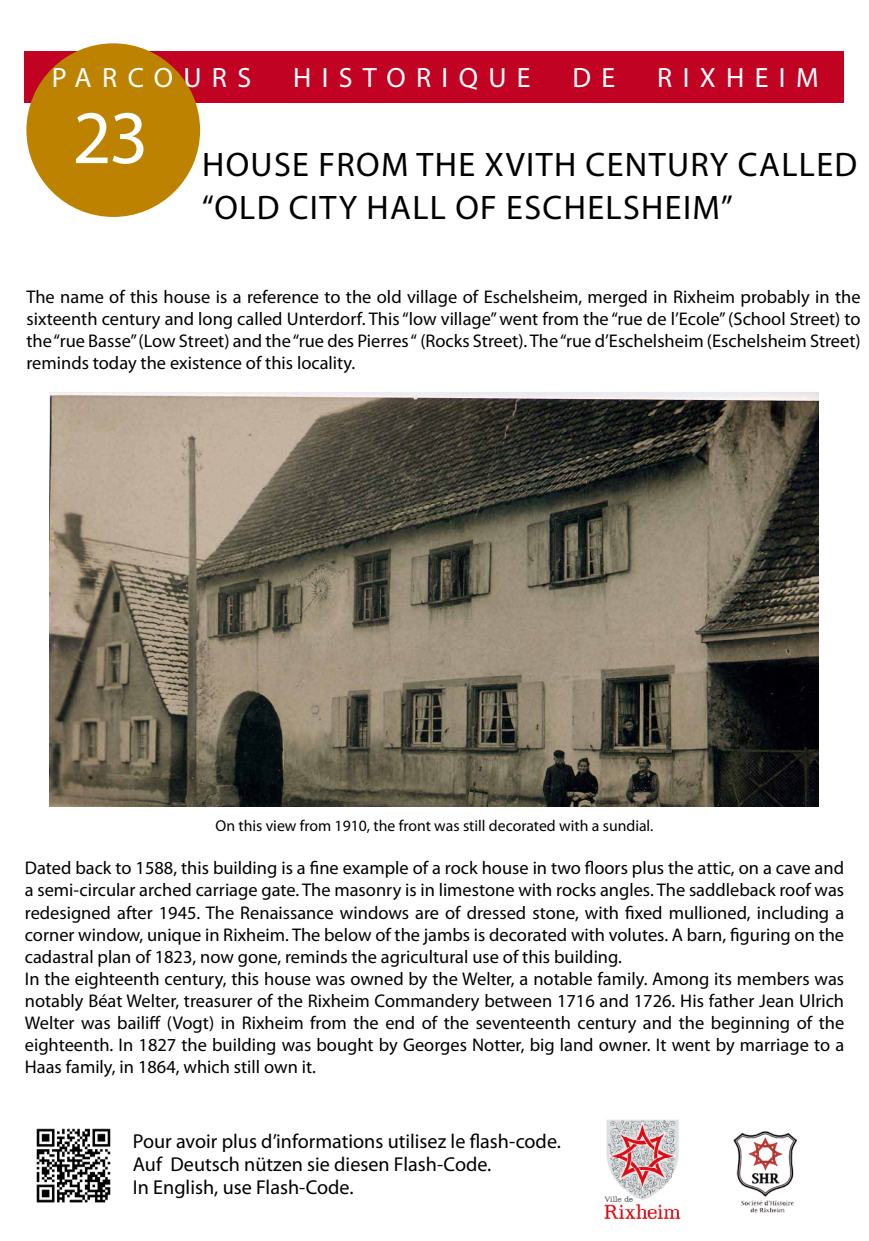
<style>
.page{position:relative;width:869px;height:1241px;background:#fff}
.page>*{position:absolute;margin:0;border:0;box-sizing:border-box;transform-origin:0 0}
.t1{font:76.12px "Myriad Pro";color:#fff}
.t2{font:34.12px/42.9px "Myriad Pro";letter-spacing:.04em;color:#000}
.t3{font:28px "Myriad Pro";letter-spacing:.37em;color:#fff}
.t4{font:20.12px/22.8px "Myriad Pro";color:#000}
.t5{font:18.38px/22.1px "Myriad Pro";color:#000;text-align:justify}
.t6{font:15.75px "Myriad Pro";color:#000}
</style>
<div class="page">
<div style="left:25px;top:51px;width:818px;height:52px;background:#c10222"></div>
<div style="left:26px;top:43px;width:174px;height:174px;background:#bd8300;border-radius:50%"></div>
<img style="left:733px;top:1131px;width:65px;height:82px">
<img style="left:604px;top:1119px;width:76px;height:99px">
<img style="left:36px;top:1128px;width:75px;height:75px">
<img style="left:50px;top:392px;width:767px;height:414px">
<h3 class="t3" style="left:52px;top:60px;width:201px">Parcours</h3>
<h3 class="t3" style="left:293px;top:60px;width:239px">historique</h3>
<h3 class="t3" style="left:572px;top:60px;width:44px">d e</h3>
<h3 class="t3" style="left:657px;top:60px;width:163px">Rixheim</h3>
<h1 class="t1" style="left:72px;top:91px;width:77px">23</h1>
<h2 class="t2" style="left:202px;top:143px;width:656px">House from the XVIth century called “old city hall of Eschelsheim”</h2>
<p class="t5" style="left:26px;top:285px;width:835px">The name of this house is a reference to the old village of Eschelsheim, merged in Rixheim probably in the sixteenth century and long called Unterdorf. This “low village” went from the “rue de l’Ecole” (School Street) to the “rue Basse” (Low Street) and the “rue des Pierres “ (Rocks Street). The “rue d’Eschelsheim (Eschelsheim Street) reminds today the existence of this locality.</p>
<p class="t6" style="left:215px;top:815px;width:439px">On this view from 1910, the front was still decorated with a sundial.</p>
<p class="t5" style="left:25px;top:856px;width:820px;text-align:left">Dated back to 1588, this building is a fine example of a rock house in two floors plus the attic, on a cave and a semi-circular arched carriage gate. The masonry is in limestone with rocks angles. The saddleback roof was redesigned after 1945. The Renaissance windows are of dressed stone, with fixed mullioned, including a corner window, unique in Rixheim. The below of the jambs is decorated with volutes. A barn, figuring on the cadastral plan of 1823, now gone, reminds the agricultural use of this building.<br>I n the eighteenth century, this house was owned by the Welter, a notable family. Among its members was notably Béat Welter, treasurer of the Rixheim Commandery between 1716 and 1726. H is father Jean Ulrich Welter was bailiff (Vogt) in Rixheim from the end of the seventeenth century and the beginning of the eighteenth. I n 1827 the building was bought by Georges Notter, big land owner. It went by marriage to a Haas family, in 1864, which still own it.</p>
<p class="t4" style="left:133px;top:1129px;width:429px">Pour avoir plus d’informations utilisez le flash-code.<br>Auf Deutsch nützen sie diesen Flash-Code.<br>I n English, use Flash-Code.</p>
</div>
